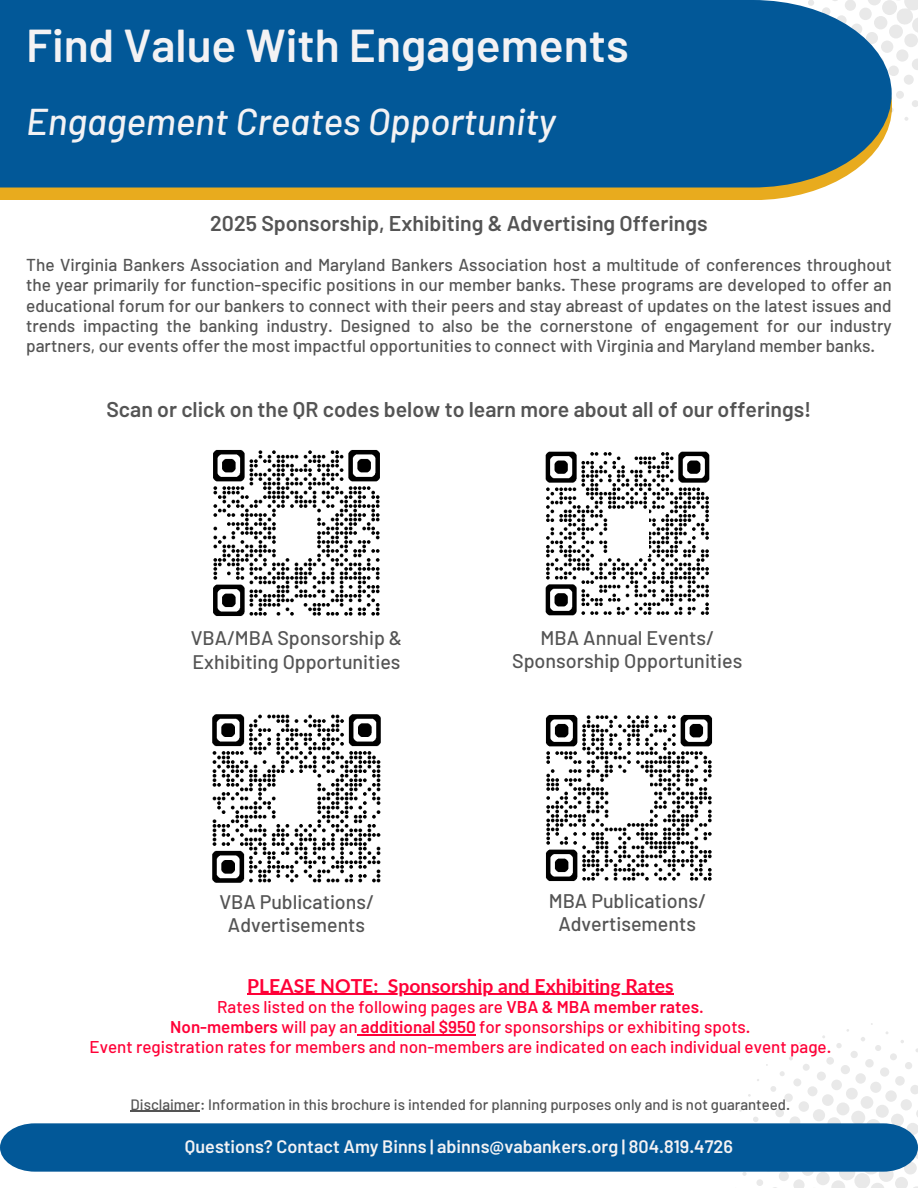
<style>
.page{position:relative;width:918px;height:1188px;background:#fff}
.page>*{position:absolute;margin:0;border:0;box-sizing:border-box;transform-origin:0 0}
.t1{font:600 46.05px "Barlow";color:#f3f2f4}
.t2{font:italic 500 37.35px "Barlow";color:#f3f2f4}
.t3{font:600 21.3px "Barlow";color:#545454}
.t4{font:500 19.65px/23.7px "Barlow";color:#545454;text-align:center}
.t5{font:700 19.35px "Lato";color:#ff0037}
.t6{font:600 18px "Barlow";color:#f3f2f4}
.t7{font:500 17.25px/20.2px "Barlow";color:#545454;text-align:justify}
.t8{font:500 16.95px/20.2px "Barlow";color:#ff0037;text-align:center}
.t9{font:500 15px "Barlow";color:#545454}
.s1{font-weight:600}
</style>
<div class="page">
<div style="left:0;top:188px;width:821px;height:12px;background:#e8ab1e"></div>
<svg style="left:897px;top:0;width:21px;height:33px"></svg>
<div style="left:882px;top:0;width:15px;height:15px;background:#e9e9e9;border-radius:50%"></div>
<div style="left:889px;top:25px;width:14px;height:14px;background:#e9e9e9;border-radius:50%"></div>
<div style="left:904px;top:34px;width:14px;height:13px;background:#e9e9e9;border-radius:50%"></div>
<div style="left:881px;top:40px;width:12px;height:13px;background:#e9e9e9;border-radius:50%"></div>
<svg style="left:896px;top:49px;width:13px;height:13px"></svg>
<svg style="left:912px;top:59px;width:6px;height:11px"></svg>
<div style="left:888px;top:66px;width:11px;height:10px;background:#e9e9e9;border-radius:50%"></div>
<div style="left:904px;top:75px;width:10px;height:10px;background:#e9e9e9;border-radius:50%"></div>
<div style="left:896px;top:91px;width:8px;height:8px;background:#e9e9e9;border-radius:50%"></div>
<div style="left:912px;top:100px;width:6px;height:7px;background:#e9e9e9;border-radius:50%"></div>
<svg style="left:904px;top:117px;width:4px;height:4px"></svg>
<div style="left:866px;top:1119px;width:15px;height:15px;background:#e9e9e9;border-radius:50%"></div>
<div style="left:879px;top:1167px;width:15px;height:15px;background:#e9e9e9;border-radius:50%"></div>
<div style="left:851px;top:1111px;width:14px;height:14px;background:#e9e9e9;border-radius:50%"></div>
<svg style="left:831px;top:1172px;width:53px;height:16px"></svg>
<div style="left:827px;top:1117px;width:14px;height:14px;background:#e9e9e9;border-radius:50%"></div>
<div style="left:816px;top:1172px;width:14px;height:13px;background:#e9e9e9;border-radius:50%"></div>
<div style="left:876px;top:1105px;width:13px;height:13px;background:#e9e9e9;border-radius:50%"></div>
<div style="left:837px;top:1102px;width:12px;height:13px;background:#e9e9e9;border-radius:50%"></div>
<svg style="left:904px;top:1162px;width:13px;height:13px"></svg>
<div style="left:891px;top:1114px;width:13px;height:13px;background:#e9e9e9;border-radius:50%"></div>
<div style="left:861px;top:1096px;width:12px;height:13px;background:#e9e9e9;border-radius:50%"></div>
<svg style="left:801px;top:1163px;width:13px;height:13px"></svg>
<div style="left:813px;top:1109px;width:12px;height:13px;background:#e9e9e9;border-radius:50%"></div>
<div style="left:846px;top:1088px;width:12px;height:12px;background:#e9e9e9;border-radius:50%"></div>
<div style="left:822px;top:1094px;width:12px;height:12px;background:#e9e9e9;border-radius:50%"></div>
<svg style="left:895px;top:1177px;width:23px;height:11px"></svg>
<div style="left:885px;top:1090px;width:12px;height:12px;background:#e9e9e9;border-radius:50%"></div>
<div style="left:901px;top:1099px;width:11px;height:11px;background:#e9e9e9;border-radius:50%"></div>
<svg style="left:793px;top:1179px;width:25px;height:9px"></svg>
<div style="left:870px;top:1082px;width:11px;height:11px;background:#e9e9e9;border-radius:50%"></div>
<div style="left:790px;top:1116px;width:10px;height:11px;background:#e9e9e9;border-radius:50%"></div>
<div style="left:831px;top:1080px;width:11px;height:10px;background:#e9e9e9;border-radius:50%"></div>
<div style="left:799px;top:1101px;width:10px;height:11px;background:#e9e9e9;border-radius:50%"></div>
<div style="left:855px;top:1073px;width:11px;height:11px;background:#e9e9e9;border-radius:50%"></div>
<div style="left:779px;top:1171px;width:10px;height:10px;background:#e9e9e9;border-radius:50%"></div>
<div style="left:807px;top:1086px;width:11px;height:10px;background:#e9e9e9;border-radius:50%"></div>
<div style="left:895px;top:1076px;width:10px;height:10px;background:#e9e9e9;border-radius:50%"></div>
<svg style="left:910px;top:1085px;width:8px;height:9px"></svg>
<div style="left:880px;top:1067px;width:9px;height:10px;background:#e9e9e9;border-radius:50%"></div>
<div style="left:841px;top:1065px;width:9px;height:9px;background:#e9e9e9;border-radius:50%"></div>
<div style="left:817px;top:1072px;width:9px;height:9px;background:#e9e9e9;border-radius:50%"></div>
<div style="left:775px;top:1109px;width:9px;height:8px;background:#e9e9e9;border-radius:50%"></div>
<div style="left:784px;top:1093px;width:9px;height:9px;background:#e9e9e9;border-radius:50%"></div>
<div style="left:865px;top:1059px;width:9px;height:9px;background:#e9e9e9;border-radius:50%"></div>
<div style="left:793px;top:1078px;width:8px;height:8px;background:#e9e9e9;border-radius:50%"></div>
<div style="left:826px;top:1057px;width:8px;height:8px;background:#e9e9e9;border-radius:50%"></div>
<div style="left:905px;top:1062px;width:7px;height:7px;background:#e9e9e9;border-radius:50%"></div>
<div style="left:850px;top:1051px;width:8px;height:7px;background:#e9e9e9;border-radius:50%"></div>
<div style="left:803px;top:1064px;width:7px;height:7px;background:#e9e9e9;border-radius:50%"></div>
<div style="left:890px;top:1053px;width:7px;height:7px;background:#e9e9e9;border-radius:50%"></div>
<div style="left:756px;top:1179px;width:7px;height:7px;background:#e9e9e9;border-radius:50%"></div>
<svg style="left:875px;top:1045px;width:6px;height:6px"></svg>
<svg style="left:762px;top:1101px;width:5px;height:6px"></svg>
<svg style="left:770px;top:1086px;width:6px;height:6px"></svg>
<svg style="left:753px;top:1117px;width:6px;height:5px"></svg>
<svg style="left:836px;top:1043px;width:6px;height:5px"></svg>
<svg style="left:812px;top:1049px;width:6px;height:6px"></svg>
<svg style="left:780px;top:1071px;width:5px;height:5px"></svg>
<svg style="left:861px;top:1037px;width:4px;height:4px"></svg>
<svg style="left:742px;top:1172px;width:5px;height:4px"></svg>
<svg style="left:789px;top:1056px;width:4px;height:4px"></svg>
<div style="left:0;top:1123px;width:918px;height:49px;background:#025898"></div>
<div style="left:0;top:0;width:892px;height:188px;background:#025898"></div>
<img style="left:212px;top:714px;width:169px;height:169px">
<div style="left:277px;top:775px;width:39px;height:44px;background:#fff"></div>
<img style="left:213px;top:449px;width:167px;height:168px">
<div style="left:277px;top:511px;width:39px;height:43px;background:#fff"></div>
<img style="left:545px;top:714px;width:168px;height:168px">
<div style="left:610px;top:777px;width:40px;height:42px;background:#fff"></div>
<img style="left:545px;top:451px;width:165px;height:165px">
<div style="left:609px;top:510px;width:39px;height:46px;background:#fff"></div>
<hr style="left:247px;top:994px;width:131px;height:1px;background:#ff0037">
<hr style="left:388px;top:994px;width:286px;height:1px;background:#ff0037">
<hr style="left:361px;top:1034px;width:115px;height:1px;background:#ff0037">
<hr style="left:131px;top:1111px;width:69px;height:1px;background:#545454">
<p class="t1" style="left:26px;top:16px;width:604px">Find Value With Engagements</p>
<p class="t2" style="left:26px;top:97px;width:531px">Engagement Creates Opportunity</p>
<h3 class="t3" style="left:210px;top:209px;width:499px">2025 Sponsorship, Exhibiting &amp; Advertising Offerings</h3>
<p class="t7" style="left:26px;top:254px;width:867px">The Virginia Bankers Association and Maryland Bankers Association host a multitude of conferences throughout the year primarily for function-specific positions in our member banks. These programs are developed to offer an educational forum for our bankers to connect with their peers and stay abreast of updates on the latest issues and trends impacting the banking industry. Designed to also be the cornerstone of engagement for our industry partners, our events offer the most impactful opportunities to connect with Virginia and Maryland member banks.</p>
<h3 class="t3" style="left:106px;top:396px;width:707px">Scan or click on the QR codes below to learn more about all of our offerings!</h3>
<h3 class="t4" style="left:191px;top:625px;width:213px;text-align:left">VBA/MBA Sponsorship &amp;<br>Exhibiting Opportunities</h3>
<h2 class="t4" style="left:219px;top:889px;width:156px">VBA Publications/<br>Advertisements</h2>
<h3 class="t4" style="left:512px;top:626px;width:232px;line-height:22.8px">MBA Annual Events/<br>Sponsorship Opportunities</h3>
<p class="t4" style="left:549px;top:889px;width:159px;line-height:22.8px">MBA Publications/<br>Advertisements</p>
<p class="t5" style="left:247px;top:973px;width:133px">PLEASE NOTE:</p>
<h3 class="t5" style="left:388px;top:973px;width:287px">Sponsorship and Exhibiting Rates</h3>
<h3 class="t8" style="left:90px;top:996px;width:743px">Rates listed on the following pages are <span class="s1">VBA &amp; MBA member rates</span>.<br><span class="s1">Non-members</span> will pay an <span class="s1">additional $950</span> for sponsorships or exhibiting spots.<br>Event registration rates for members and non-members are indicated on each individual event page.</h3>
<h4 class="t9" style="left:131px;top:1095px;width:661px">Disclaimer: Information in this brochure is intended for planning purposes only and is not guaranteed.</h4>
<h1 class="t6" style="left:185px;top:1135px;width:550px">Questions? Contact Amy Binns | abinns@vabankers.org | 804.819.4726</h1>
</div>
